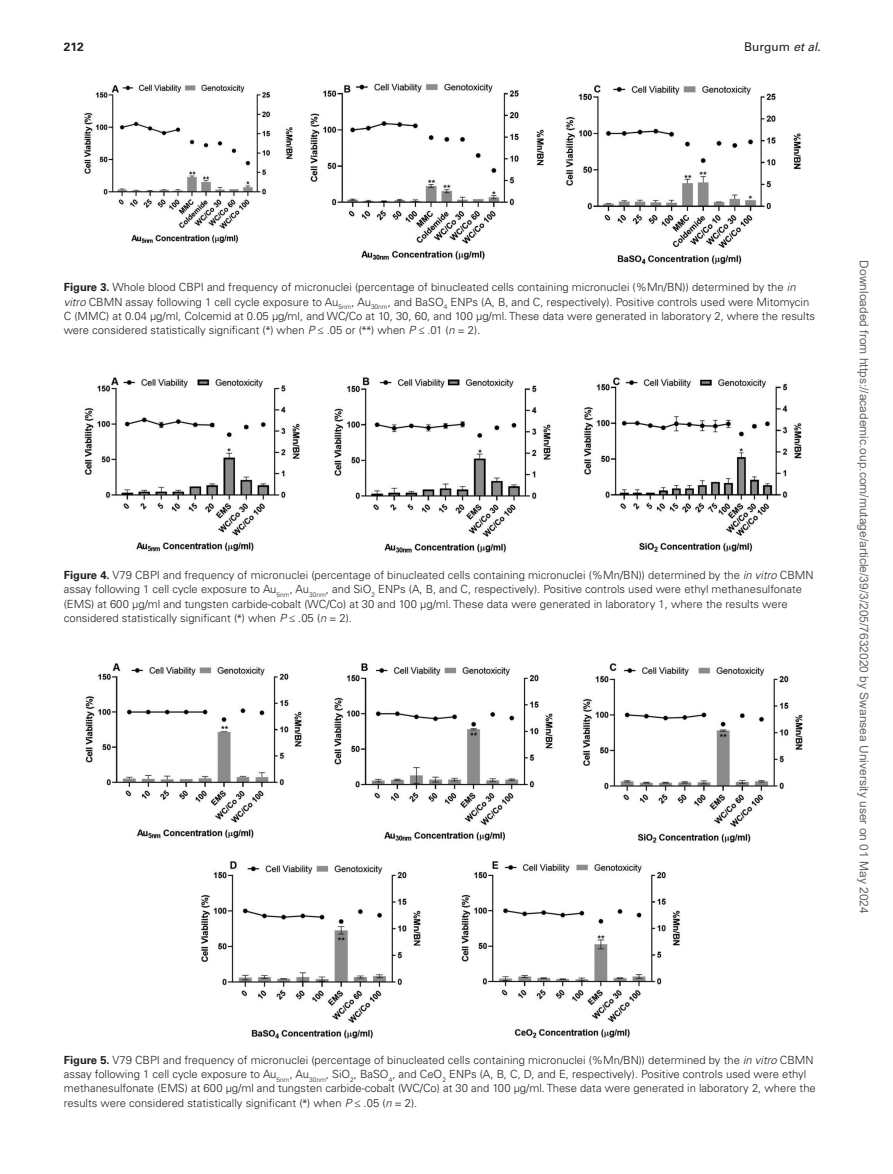
<style>
.page{position:relative;width:893px;height:1174px;background:#fff}
.page>*{position:absolute;margin:0;border:0;box-sizing:border-box;transform-origin:0 0}
.t1{font:12px "Arial";color:#666}
.t2{font:12px "Univers LT Std";color:#231f20}
.t3{font:700 12px "Univers LT Std";color:#231f20}
.t4{font:300 11.25px/14.2px "Univers LT Std";color:#231f20}
.s1{font-style:italic}
.s2{font-weight:700}
.s3{font-family:"Myriad Pro";font-weight:400}
</style>
<div class="page">
<img style="left:84px;top:83px;width:717px;height:182px">
<img style="left:84px;top:377px;width:718px;height:176px">
<img style="left:85px;top:663px;width:718px;height:376px">
<p class="t3" style="left:64px;top:40px;width:22px">212</p>
<p class="t2" style="left:744px;top:40px;width:78px">Burgum <span class="s1">et al</span>.</p>
<p class="t4" style="left:64px;top:280px;width:753px"><span class="s2">Figure 3.</span> Whole blood CBPI and frequency of micronuclei (percentage of binucleated cells containing micronuclei (%Mn/BN)) determined by the <span class="s1">in vitro</span> CBMN assay following 1 cell cycle exposure to Au<sub>5nm</sub>, Au<sub>30nm</sub>, and BaSO<sub>4</sub> ENPs (A, B, and C, respectively). Positive controls used were Mitomycin C (MMC) at 0.04 µg/ml, Colcemid at 0.05 µg/ml, and WC/Co at 10, 30, 60, and 100 µg/ml. These data were generated in laboratory 2, where the results were considered statistically significant (<span class="s3">*</span>) when <span class="s1">P</span> ≤ .05 or (<span class="s3">**</span>) when <span class="s1">P</span> ≤ .01 (<span class="s1">n</span> = 2).</p>
<p class="t4" style="left:64px;top:568px;width:751px"><span class="s2">Figure 4.</span> V79 CBPI and frequency of micronuclei (percentage of binucleated cells containing micronuclei (%Mn/BN)) determined by the <span class="s1">in vitro</span> CBMN assay following 1 cell cycle exposure to Au<sub>5nm</sub>, Au<sub>30nm</sub>, and SiO<sub>2</sub> ENPs (A, B, and C, respectively). Positive controls used were ethyl methanesulfonate (EMS) at 600 µg/ml and tungsten carbide-cobalt (WC/Co) at 30 and 100 µg/ml. These data were generated in laboratory 1, where the results were considered statistically significant (<span class="s3">*</span>) when <span class="s1">P</span> ≤ .05 (<span class="s1">n</span> = 2).</p>
<p class="t1" style="left:868px;top:260px;width:655px;rotate:90deg">Downloaded from https://academic.oup.com/mutage/article/39/3/205/7632020 by Swansea University user on 01 May 2024</p>
<p class="t4" style="left:64px;top:1052px;width:754px"><span class="s2">Figure 5.</span> V79 CBPI and frequency of micronuclei (percentage of binucleated cells containing micronuclei (%Mn/BN)) determined by the <span class="s1">in vitro</span> CBMN assay following 1 cell cycle exposure to Au<sub>5nm</sub>, Au<sub>30nm</sub>, SiO<sub>2</sub>, BaSO<sub>4</sub>, and CeO<sub>2</sub> ENPs (A, B, C, D, and E, respectively). Positive controls used were ethyl methanesulfonate (EMS) at 600 µg/ml and tungsten carbide-cobalt (WC/Co) at 30 and 100 µg/ml. These data were generated in laboratory 2, where the results were considered statistically significant (<span class="s3">*</span>) when <span class="s1">P</span> ≤ .05 (<span class="s1">n</span> = 2).</p>
</div>
